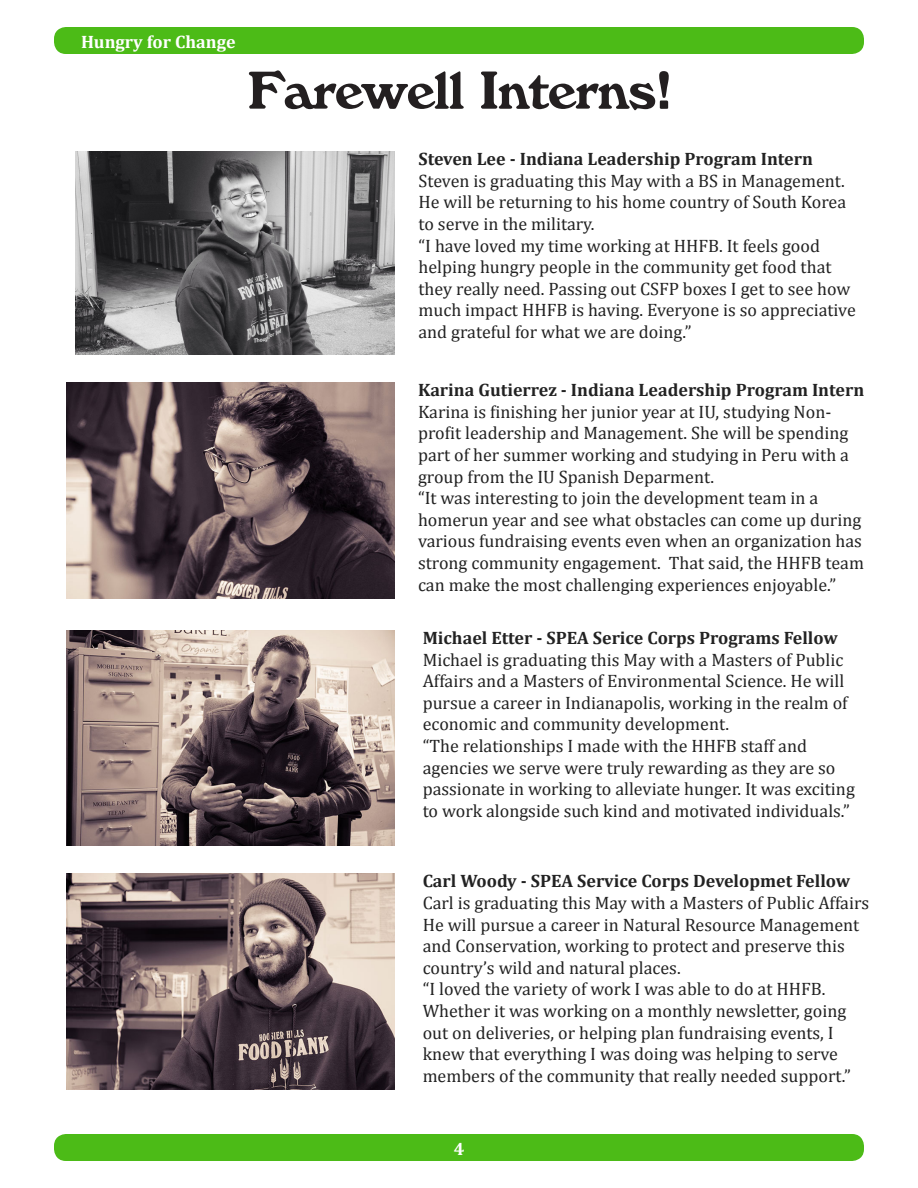
<style>
.page{position:relative;width:918px;height:1188px;background:#fff}
.page>*{position:absolute;margin:0;border:0;box-sizing:border-box;transform-origin:0 0}
.t1{font:700 52.5px "Windsor";color:#231f20}
.t2{font:18px/21.6px "Cambria";color:#222}
.t3{font:700 18px "Cambria";color:#222}
.t4{font:700 18px "Cambria";color:#fff}
</style>
<div class="page">
<div style="left:54px;top:1134px;width:810px;height:27px;background:#4cbb17;border-radius:12px"></div>
<div style="left:54px;top:27px;width:810px;height:27px;background:#4cbb17;border-radius:12px"></div>
<img style="left:66px;top:873px;width:328px;height:216px">
<img style="left:66px;top:630px;width:328px;height:216px">
<img style="left:66px;top:382px;width:328px;height:216px">
<img style="left:75px;top:151px;width:319px;height:204px">
<p class="t4" style="left:81px;top:29px;width:156px">Hungry for Change</p>
<p class="t1" style="left:249px;top:60px;width:422px">Farewell Interns!</p>
<p class="t3" style="left:418px;top:146px;width:396px">Steven Lee - Indiana Leadership Program Intern</p>
<p class="t2" style="left:418px;top:170px;width:429px;text-align:justify">Steven is graduating this May with a BS in Management.<br>He will be returning to his home country of South Korea to serve in the military.</p>
<p class="t2" style="left:418px;top:235px;width:439px">“I have loved my time working at HHFB. It feels good helping hungry people in the community get food that they really need. Passing out CSFP boxes I get to see how much impact HHFB is having. Everyone is so appreciative and grateful for what we are doing.”</p>
<p class="t3" style="left:418px;top:377px;width:448px">Karina Gutierrez - Indiana Leadership Program Intern</p>
<p class="t2" style="left:418px;top:401px;width:433px">Karina is finishing her junior year at IU, studying Non&shy;profit leadership and Management. She will be spending part of her summer working and studying in Peru with a group from the IU Spanish Deparment.</p>
<p class="t2" style="left:418px;top:487px;width:448px">“It was interesting to join the development team in a homerun year and see what obstacles can come up during various fundraising events even when an organization has strong community engagement. That said, the HHFB team can make the most challenging experiences enjoyable.”</p>
<p class="t3" style="left:423px;top:625px;width:417px">Michael Etter - SPEA Serice Corps Programs Fellow</p>
<p class="t2" style="left:423px;top:649px;width:427px">Michael is graduating this May with a Masters of Public Affairs and a Masters of Environmental Science. He will pursue a career in Indianapolis, working in the realm of economic and community development.</p>
<p class="t2" style="left:423px;top:735px;width:434px">“The relationships I made with the HHFB staff and agencies we serve were truly rewarding as they are so passionate in working to alleviate hunger. It was exciting to work alongside such kind and motivated individuals.”</p>
<p class="t3" style="left:423px;top:869px;width:429px">Carl Woody - SPEA Service Corps Developmet Fellow</p>
<p class="t2" style="left:423px;top:892px;width:448px">Carl is graduating this May with a Masters of Public Affairs</p>
<p class="t2" style="left:423px;top:914px;width:438px">He will pursue a career in Natural Resource Management and Conservation, working to protect and preserve this country’s wild and natural places.</p>
<p class="t2" style="left:423px;top:978px;width:430px">“I loved the variety of work I was able to do at HHFB.<br>Whether it was working on a monthly newsletter, going out on deliveries, or helping plan fundraising events, I knew that everything I was doing was helping to serve members of the community that really needed support.”</p>
<p class="t4" style="left:454px;top:1136px;width:12px">4</p>
</div>
